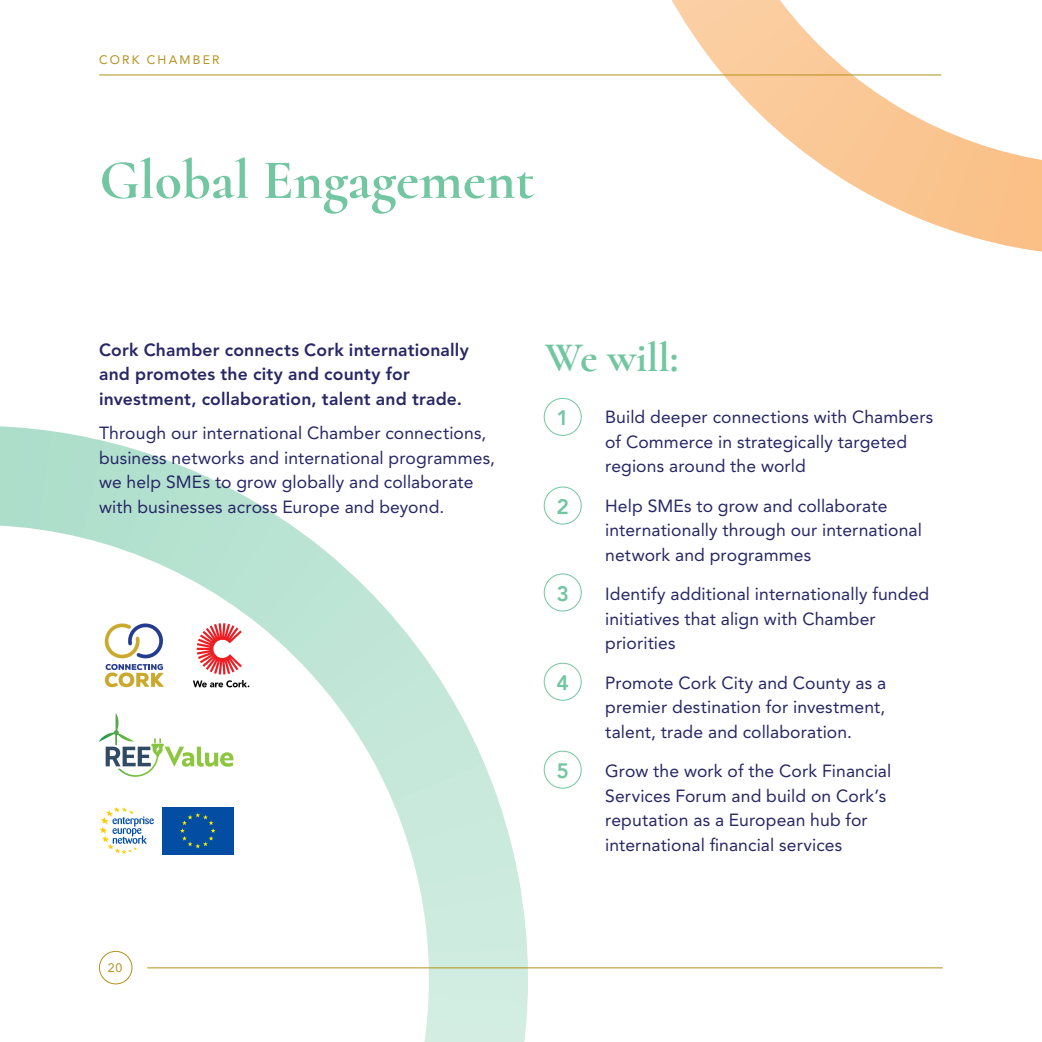
<style>
.page{position:relative;width:1042px;height:1042px;background:#fff}
.page>*{position:absolute;margin:0;border:0;box-sizing:border-box;transform-origin:0 0}
.t1{font:700 56px "Cormorant";color:#72c6a1}
.t2{font:700 42px "Cormorant";color:#72c6a1}
.t3{font:800 21px "Avenir";color:#72c6a1}
.t4{font:17.5px/24.5px "Avenir LT Pro";letter-spacing:.005em;color:#272765}
.t5{font:800 17.5px/24.5px "Avenir LT Pro";letter-spacing:.01em;color:#272765}
.t6{font:12.25px "Avenir LT Pro";letter-spacing:.18em;color:#b3911a}
</style>
<div class="page">
<svg style="left:601px;top:0;width:441px;height:252px"></svg>
<svg style="left:0;top:426px;width:532px;height:616px"></svg>
<hr style="left:147px;top:967px;width:796px;height:1px;background:#b3911a">
<div style="left:544px;top:398px;width:38px;height:38px;border:1px solid #72c6a1;border-radius:50%"></div>
<div style="left:544px;top:486px;width:38px;height:38px;border:1px solid #72c6a1;border-radius:50%"></div>
<div style="left:544px;top:573px;width:38px;height:38px;border:1px solid #72c6a1;border-radius:50%"></div>
<div style="left:544px;top:663px;width:38px;height:38px;border:1px solid #72c6a1;border-radius:50%"></div>
<div style="left:544px;top:751px;width:38px;height:37px;border:1px solid #72c6a1;border-radius:50%"></div>
<hr style="left:99px;top:74px;width:842px;height:1px;background:#b3911a">
<div style="left:99px;top:951px;width:33px;height:33px;border:1px solid #b3911a;border-radius:50%"></div>
<svg style="left:99px;top:807px;width:55px;height:47px"></svg>
<div style="left:162px;top:807px;width:71px;height:47px;background:#034ea2"></div>
<svg style="left:180px;top:813px;width:36px;height:35px"></svg>
<div style="left:96px;top:616px;width:77px;height:77px;background:#fff"></div>
<svg style="left:105px;top:623px;width:59px;height:64px"></svg>
<svg style="left:99px;top:713px;width:134px;height:64px"></svg>
<svg style="left:197px;top:623px;width:45px;height:51px"></svg>
<svg style="left:193px;top:680px;width:56px;height:7px"></svg>
<p class="t6" style="left:99px;top:53px;width:122px">CORK CHAMBER</p>
<h1 class="t1" style="left:99px;top:145px;width:436px">Global Engagement</h1>
<p class="t5" style="left:99px;top:337px;width:371px">Cork Chamber connects Cork internationally and promotes the city and county for investment, collaboration, talent and trade.</p>
<p class="t4" style="left:99px;top:420px;width:397px">Through our international Chamber connections, business networks and international programmes, we help SMEs to grow globally and collaborate with businesses across Europe and beyond.</p>
<p class="t6" style="left:108px;top:960px;width:16px">20</p>
<h2 class="t2" style="left:545px;top:331px;width:135px">We will:</h2>
<p class="t3" style="left:556px;top:402px;width:14px">1</p>
<p class="t3" style="left:556px;top:490px;width:14px">2</p>
<p class="t3" style="left:556px;top:577px;width:14px">3</p>
<p class="t3" style="left:556px;top:666px;width:14px">4</p>
<p class="t3" style="left:556px;top:754px;width:14px">5</p>
<p class="t4" style="left:605px;top:405px;width:330px">Build deeper connections with Chambers of Commerce in strategically targeted regions around the world</p>
<p class="t4" style="left:605px;top:493px;width:318px">Help SMEs to grow and collaborate internationally through our international network and programmes</p>
<p class="t4" style="left:605px;top:582px;width:326px">Identify additional internationally funded initiatives that align with Chamber priorities</p>
<p class="t4" style="left:605px;top:670px;width:283px;text-align:justify">Promote Cork City and County as a premier destination for investment, talent, trade and collaboration.</p>
<p class="t4" style="left:605px;top:758px;width:288px">Grow the work of the Cork Financial Services Forum and build on Cork’s reputation as a European hub for international financial services</p>
</div>
